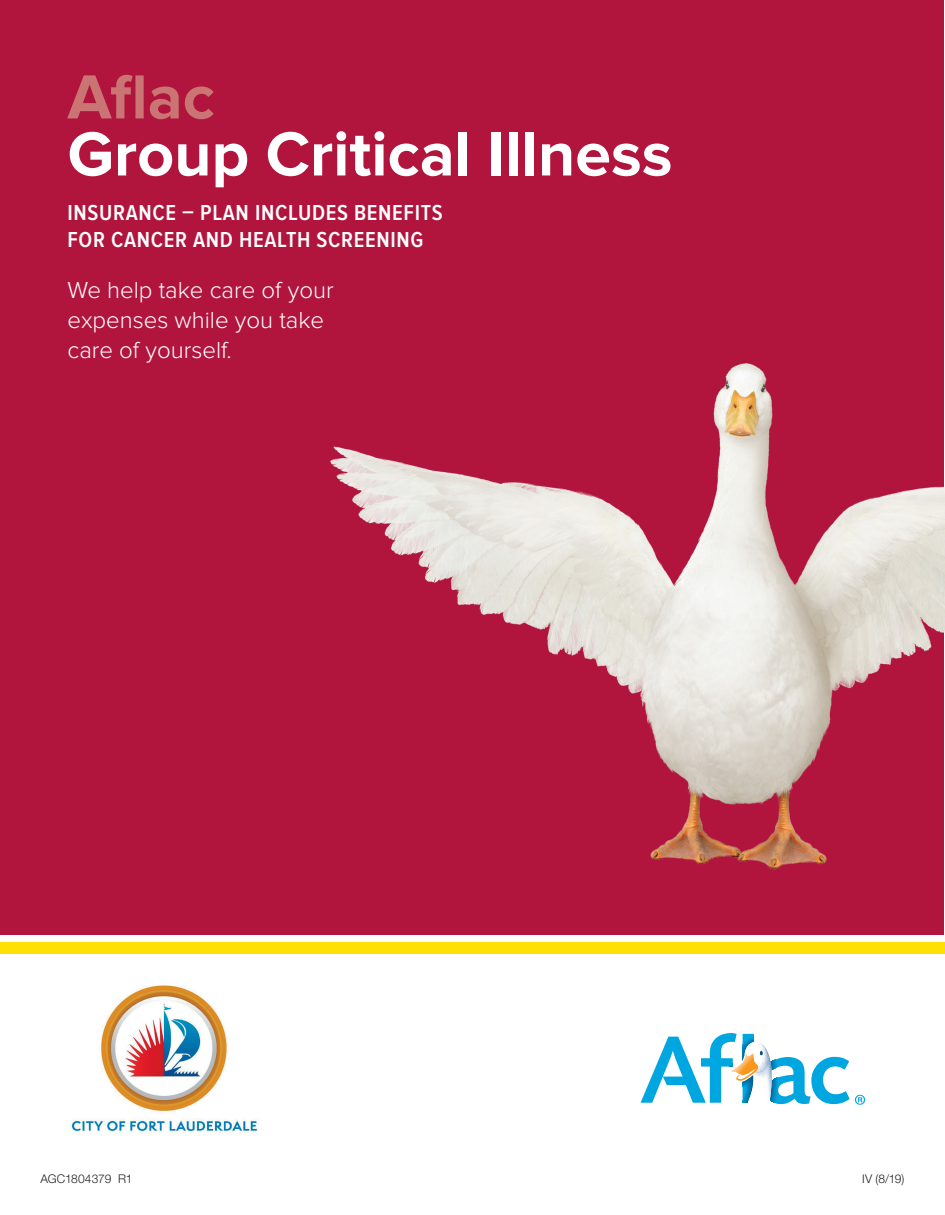
<style>
.page{position:relative;width:945px;height:1215px;background:#fff}
.page>*{position:absolute;margin:0;border:0;box-sizing:border-box;transform-origin:0 0}
.t1{font:700 64.5px "Proxima Nova";color:#fff}
.t2{font:700 64.5px "Proxima Nova";color:#cb7474}
.t3{font:300 24px/30px "Proxima Nova";color:#fff}
.t4{font:600 22.5px/27px "Proxima Nova Cond";letter-spacing:.03em;color:#fff}
.t5{font:300 12px "Helvetica Neue CELT";letter-spacing:-.015em;color:#231f20}
</style>
<div class="page">
<div style="left:0;top:942px;width:945px;height:12px;background:#ffdf05"></div>
<div style="left:0;top:0;width:944px;height:934px;background:#b1153d"></div>
<img style="left:281px;top:363px;width:664px;height:572px">
<svg style="left:641px;top:1033px;width:224px;height:72px"></svg>
<img style="left:69px;top:985px;width:190px;height:149px">
<h1 class="t2" style="left:68px;top:60px;width:149px">Aflac</h1>
<h1 class="t1" style="left:68px;top:117px;width:607px">Group Critical Illness</h1>
<p class="t4" style="left:68px;top:200px;width:377px">INSURANCE – PLAN INCLUDES BENEFITS<br>FOR CANCER AND HEALTH SCREENING</p>
<p class="t3" style="left:68px;top:276px;width:268px">We help take care of your expenses while you take care of yourself.</p>
<p class="t5" style="left:40px;top:1172px;width:93px">AGC1804379 R1</p>
<p class="t5" style="left:862px;top:1171px;width:44px">IV (8/19)</p>
</div>
